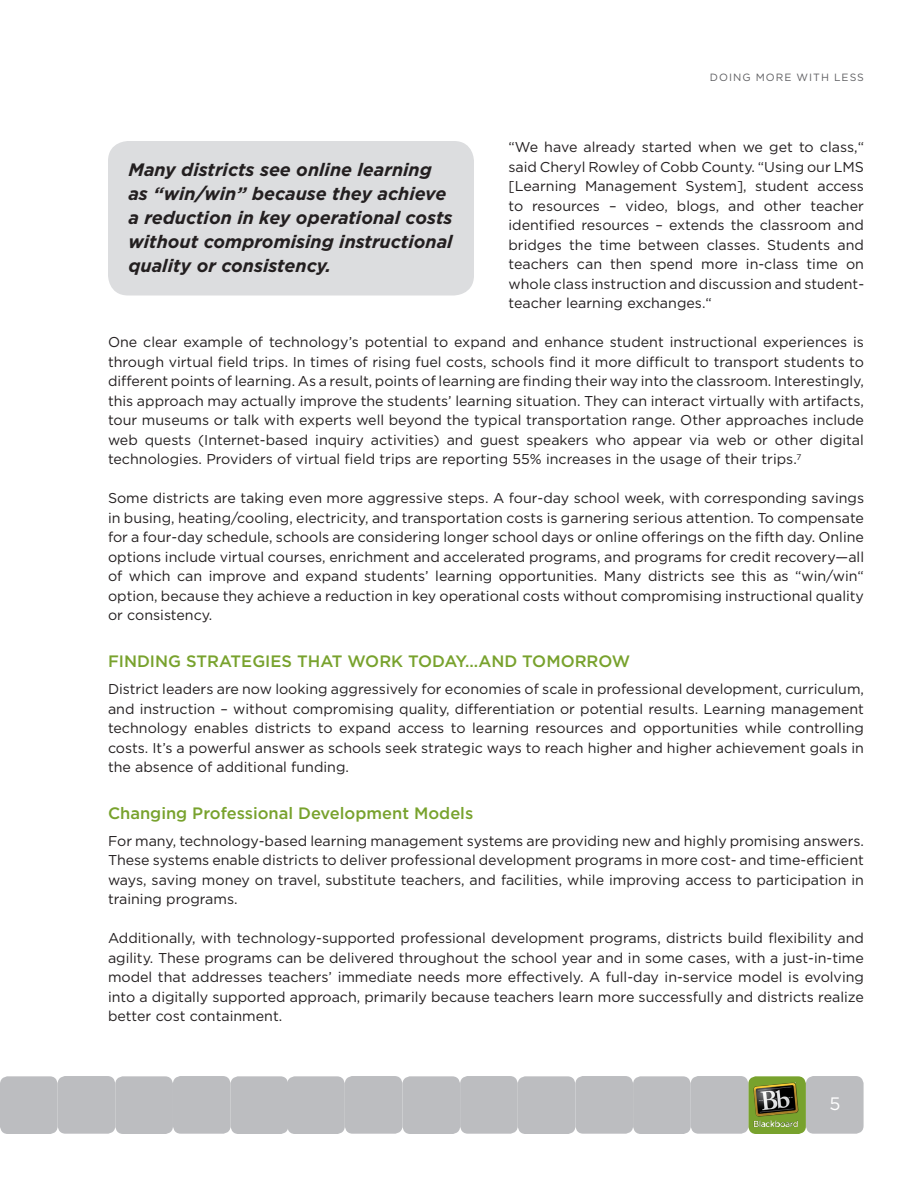
<style>
.page{position:relative;width:918px;height:1188px;background:#fff}
.page>*{position:absolute;margin:0;border:0;box-sizing:border-box;transform-origin:0 0}
.New_New_quote{font:italic 700 18px/24px "Gotham";letter-spacing:-.02em;color:#231f20}
.t1{font:18px "Gotham";color:#fff}
.NEW_subhead_caps{font:500 16.5px "Gotham";letter-spacing:-.04em;color:#78a22d}
.NEW_sub_sub_head{font:500 16.5px "Gotham";color:#78a22d}
.NEW_BODY{font:14.25px/19.5px "Gotham";color:#231f20;text-align:justify}
.t2{font:10.5px "Gotham";letter-spacing:.095em;color:#5f5f62}
</style>
<div class="page">
<div style="left:748px;top:1076px;width:58px;height:58px;background:#78a22d;border-radius:8px"></div>
<div style="left:287px;top:1076px;width:58px;height:58px;background:#bcbdc0;border-radius:8px"></div>
<div style="left:345px;top:1076px;width:57px;height:58px;background:#bcbdc0;border-radius:8px"></div>
<div style="left:402px;top:1076px;width:58px;height:58px;background:#bcbdc0;border-radius:8px"></div>
<div style="left:460px;top:1076px;width:58px;height:58px;background:#bcbdc0;border-radius:8px"></div>
<div style="left:518px;top:1076px;width:57px;height:58px;background:#bcbdc0;border-radius:8px"></div>
<div style="left:575px;top:1076px;width:58px;height:58px;background:#bcbdc0;border-radius:8px"></div>
<div style="left:633px;top:1076px;width:58px;height:58px;background:#bcbdc0;border-radius:8px"></div>
<div style="left:691px;top:1076px;width:57px;height:58px;background:#bcbdc0;border-radius:8px"></div>
<div style="left:806px;top:1076px;width:58px;height:58px;background:#bcbdc0;border-radius:8px"></div>
<div style="left:0;top:1076px;width:58px;height:58px;background:#bcbdc0;border-radius:8px"></div>
<div style="left:58px;top:1076px;width:57px;height:58px;background:#bcbdc0;border-radius:8px"></div>
<div style="left:115px;top:1076px;width:58px;height:58px;background:#bcbdc0;border-radius:8px"></div>
<div style="left:173px;top:1076px;width:58px;height:58px;background:#bcbdc0;border-radius:8px"></div>
<div style="left:231px;top:1076px;width:57px;height:58px;background:#bcbdc0;border-radius:8px"></div>
<img style="left:754px;top:1083px;width:45px;height:43px">
<div style="left:108px;top:141px;width:366px;height:155px;background:#dcdddf;border-radius:20px"></div>
<p class="t2" style="left:710px;top:71px;width:156px">Doing more with less</p>
<p class="NEW_BODY" style="left:508px;top:138px;width:357px;text-align:left">“We have already started when we get to class,“ said Cheryl Rowley of Cobb County. “Using our LMS [Learning Management System], student access to resources – video, blogs, and other teacher identified resources – extends the classroom and bridges the time between classes. Students and teachers can then spend more in-class time on whole class instruction and discussion and student&shy;teacher learning exchanges.“</p>
<p class="NEW_BODY" style="left:108px;top:333px;width:758px">One clear example of technology’s potential to expand and enhance student instructional experiences is through virtual field trips. I n times of rising fuel costs, schools find it more difficult to transport students to different points of learning. As a result, points of learning are finding their way into the classroom. I nterestingly, this approach may actually improve the students’ learning situation. They can interact virtually with artifacts, tour museums or talk with experts well beyond the typical transportation range. Other approaches include web quests (I nternet-based inquiry activities) and guest speakers who appear via web or other digital technologies. Providers of virtual field trips are reporting 55% increases in the usage of their trips.<sup>7</sup></p>
<p class="NEW_BODY" style="left:108px;top:489px;width:758px">Some districts are taking even more aggressive steps. A four-day school week, with corresponding savings in busing, heating/cooling, electricity, and transportation costs is garnering serious attention. To compensate for a four-day schedule, schools are considering longer school days or online offerings on the fifth day. Online options include virtual courses, enrichment and accelerated programs, and programs for credit recovery—all of which can improve and expand students’ learning opportunities. Many districts see this as “win/win“ option, because they achieve a reduction in key operational costs without compromising instructional quality or consistency.</p>
<p class="NEW_subhead_caps" style="left:108px;top:651px;width:22px">Finding</p>
<p class="NEW_subhead_caps" style="left:186px;top:651px;width:22px">Strategies</p>
<p class="NEW_subhead_caps" style="left:297px;top:651px;width:13px">that</p>
<p class="NEW_subhead_caps" style="left:348px;top:651px;width:85px">Wor k Toda</p>
<p class="NEW_subhead_caps" style="left:456px;top:651px;width:37px">y…and</p>
<p class="NEW_subhead_caps" style="left:522px;top:651px;width:25px">Tomorrow</p>
<p class="NEW_BODY" style="left:108px;top:679px;width:758px">District leaders are now looking aggressively for economies of scale in professional development, curriculum, and instruction – without compromising quality, differentiation or potential results. Learning management technology enables districts to expand access to learning resources and opportunities while controlling costs. It’s a powerful answer as schools seek strategic ways to reach higher and higher achievement goals in the absence of additional funding.</p>
<p class="NEW_sub_sub_head" style="left:108px;top:803px;width:367px">Changing Professional Development Models</p>
<p class="NEW_BODY" style="left:108px;top:831px;width:758px">For many, technology-based learning management systems are providing new and highly promising answers.<br>These systems enable districts to deliver professional development programs in more cost- and time-efficient ways, saving money on travel, substitute teachers, and facilities, while improving access to participation in training programs.</p>
<p class="NEW_BODY" style="left:108px;top:928px;width:758px">Additionally, with technology-supported professional development programs, districts build flexibility and agility. These programs can be delivered throughout the school year and in some cases, with a just-in-time model that addresses teachers’ immediate needs more effectively. A full-day in-service model is evolving into a digitally supported approach, primarily because teachers learn more successfully and districts realize better cost containment.</p>
<p class="New_New_quote" style="left:128px;top:157px;width:327px">Many districts see online learning as “win/win” because they achieve a reduction in key operational costs without compromising instructional quality or consistency.</p>
<p class="t1" style="left:829px;top:1093px;width:13px">5</p>
</div>
